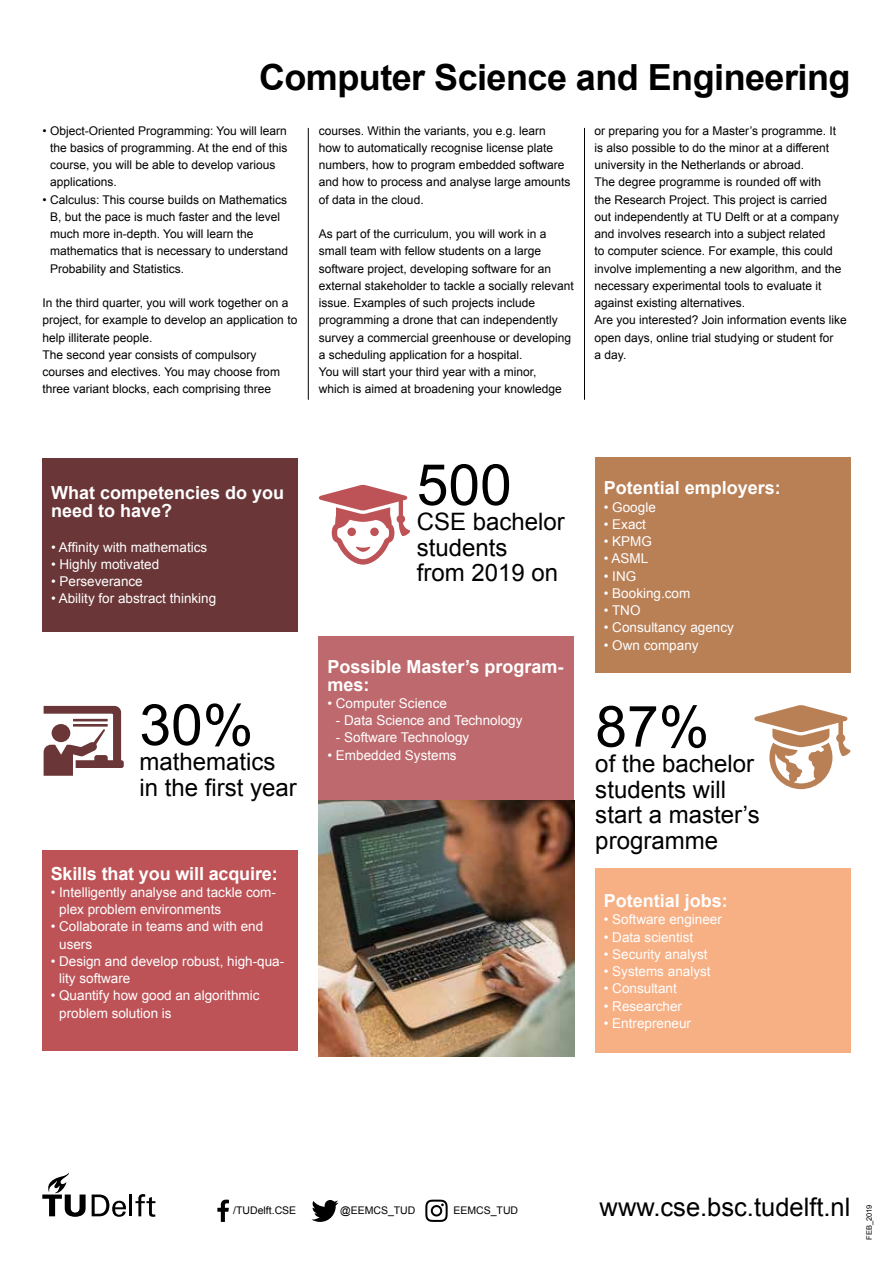
<style>
.page{position:relative;width:893px;height:1263px;background:#fff}
.page>*{position:absolute;margin:0;border:0;box-sizing:border-box;transform-origin:0 0}
.t1{font:57px "Arial";color:#000}
.t2{font:700 36px "Arial";letter-spacing:-.015em;color:#000}
.t3{font:25.5px "Arial";color:#000}
.t4{font:24px/25.5px "Arial";color:#000}
.t5{font:700 18px/18px "Arial";color:#fff}
.t6{font:13.5px/17.2px "Arial";color:#fff}
.t7{font:12px/17.2px "Arial";color:#000}
.t8{font:10.5px "Arial";color:#000}
.t9{font:7.5px "Arial";color:#000}
</style>
<div class="page">
<hr style="left:129px;top:1194px;width:3px;height:22px;background:#000">
<svg style="left:42px;top:1173px;width:44px;height:44px"></svg>
<svg style="left:135px;top:1194px;width:20px;height:23px"></svg>
<svg style="left:92px;top:1194px;width:34px;height:23px"></svg>
<hr style="left:308px;top:128px;width:1px;height:272px;background:#000">
<hr style="left:584px;top:128px;width:1px;height:272px;background:#000">
<svg style="left:44px;top:706px;width:80px;height:70px"></svg>
<div style="left:42px;top:850px;width:255px;height:201px;background:#bd5357"></div>
<div style="left:319px;top:636px;width:255px;height:164px;background:#be696d"></div>
<img style="left:319px;top:800px;width:255px;height:256px">
<div style="left:595px;top:458px;width:255px;height:215px;background:#b97f55"></div>
<div style="left:595px;top:868px;width:255px;height:185px;background:#f6b084"></div>
<div style="left:43px;top:458px;width:255px;height:173px;background:#6a3637"></div>
<svg style="left:754px;top:705px;width:97px;height:84px"></svg>
<svg style="left:319px;top:485px;width:91px;height:80px"></svg>
<svg style="left:217px;top:1199px;width:12px;height:23px"></svg>
<svg style="left:425px;top:1199px;width:23px;height:23px"></svg>
<svg style="left:311px;top:1200px;width:27px;height:22px"></svg>
<h2 class="t2" style="left:259px;top:53px;width:593px">Computer Science and Engineering</h2>
<p class="t7" style="left:50px;top:122px;width:239px;text-indent:-8px">• Object-Oriented Programming: You will learn the basics of programming. At the end of this course, you will be able to develop various applications.</p>
<p class="t7" style="left:50px;top:191px;width:240px;text-indent:-8px">• Calculus: This course builds on Mathematics B, but the pace is much faster and the level much more in-depth. You will learn the mathematics that is necessary to understand Probability and Statistics.</p>
<p class="t7" style="left:43px;top:294px;width:256px">In the third quarter, you will work together on a project, for example to develop an application to help illiterate people.<br>The second year consists of compulsory courses and electives. You may choose from three variant blocks, each comprising three</p>
<p class="t7" style="left:319px;top:122px;width:253px">courses. Within the variants, you e.g. learn how to automatically recognise license plate numbers, how to program embedded software and how to process and analyse large amounts of data in the cloud.</p>
<p class="t7" style="left:319px;top:225px;width:256px">As part of the curriculum, you will work in a small team with fellow students on a large software project, developing software for an external stakeholder to tackle a socially relevant issue. Examples of such projects include programming a drone that can independently survey a commercial greenhouse or developing a scheduling application for a hospital.<br>You will start your third year with a minor,<br>which is aimed at broadening your knowledge</p>
<p class="t7" style="left:595px;top:122px;width:254px">or preparing you for a Master’s programme. It is also possible to do the minor at a different university in the Netherlands or abroad.<br>The degree programme is rounded off with<br>the Research Project. This project is carried out independently at TU Delft or at a company and involves research into a subject related<br>to computer science. For example, this could involve implementing a new algorithm, and the necessary experimental tools to evaluate it against existing alternatives.<br>Are you interested? Join information events like open days, online trial studying or student for<br>a day.</p>
<h3 class="t5" style="left:51px;top:484px;width:235px">What competencies do you need to have?</h3>
<p class="t6" style="left:51px;top:538px;width:158px">• Affinity with mathematics</p>
<p class="t6" style="left:51px;top:556px;width:110px">• Highly motivated</p>
<p class="t6" style="left:51px;top:573px;width:93px">• Perseverance</p>
<p class="t6" style="left:51px;top:590px;width:167px">• Ability for abstract thinking</p>
<h1 class="t1" style="left:139px;top:688px;width:116px">30%</h1>
<h3 class="t4" style="left:139px;top:749px;width:159px">mathematics in the first year</h3>
<h3 class="t5" style="left:51px;top:865px;width:229px">Skills that you will acquire:</h3>
<p class="t6" style="left:59px;top:884px;width:218px;text-indent:-9px">• Intelligently analyse and tackle com&shy;plex problem environments</p>
<p class="t6" style="left:59px;top:918px;width:206px;text-indent:-9px">• Collaborate in teams and with end users</p>
<p class="t6" style="left:59px;top:953px;width:227px;text-indent:-9px">• Design and develop robust, high-qua&shy;lity software</p>
<p class="t6" style="left:59px;top:987px;width:202px;text-indent:-9px">• Quantify how good an algorithmic problem solution is</p>
<h1 class="t1" style="left:417px;top:448px;width:97px">500</h1>
<h3 class="t4" style="left:417px;top:509px;width:150px">CSE bachelor students<br>from 2019 on</h3>
<h3 class="t5" style="left:327px;top:658px;width:238px">Possible Master’s program&shy;mes:</h3>
<p class="t6" style="left:327px;top:695px;width:121px">• Computer Science</p>
<p class="t6" style="left:336px;top:712px;width:188px">- Data Science and Technology</p>
<p class="t6" style="left:336px;top:729px;width:135px">- Software Technology</p>
<p class="t6" style="left:327px;top:746px;width:131px">• Embedded Systems</p>
<h3 class="t5" style="left:604px;top:479px;width:179px">Potential employers:</h3>
<p class="t6" style="left:604px;top:498px;width:54px">• Google</p>
<p class="t6" style="left:604px;top:515px;width:44px">• Exact</p>
<p class="t6" style="left:604px;top:533px;width:50px">• KPMG</p>
<p class="t6" style="left:604px;top:550px;width:46px">• ASML</p>
<p class="t6" style="left:604px;top:567px;width:34px">• ING</p>
<p class="t6" style="left:604px;top:585px;width:88px">• Booking.com</p>
<p class="t6" style="left:604px;top:602px;width:38px">• TNO</p>
<p class="t6" style="left:604px;top:619px;width:132px">• Consultancy agency</p>
<p class="t6" style="left:604px;top:636px;width:96px">• Own company</p>
<h1 class="t1" style="left:595px;top:689px;width:116px">87%</h1>
<h3 class="t4" style="left:595px;top:751px;width:166px">of the bachelor students will start a master’s programme</h3>
<h3 class="t5" style="left:604px;top:892px;width:126px">Potential jobs:</h3>
<p class="t6" style="left:604px;top:911px;width:120px">• Software engineer</p>
<p class="t6" style="left:604px;top:928px;width:91px">• Data scientist</p>
<p class="t6" style="left:604px;top:945px;width:105px">• Security analyst</p>
<p class="t6" style="left:604px;top:963px;width:108px">• Systems analyst</p>
<p class="t6" style="left:604px;top:980px;width:75px">• Consultant</p>
<p class="t6" style="left:604px;top:997px;width:80px">• Researcher</p>
<p class="t6" style="left:604px;top:1014px;width:89px">• Entrepreneur</p>
<p class="t8" style="left:233px;top:1204px;width:65px">/TUDelft.CSE</p>
<p class="t8" style="left:340px;top:1204px;width:77px">@EEMCS_TUD</p>
<p class="t8" style="left:453px;top:1204px;width:66px">EEMCS_TUD</p>
<h3 class="t3" style="left:600px;top:1191px;width:252px">www.cse.bsc.tudelft.nl</h3>
<p class="t9" style="left:864px;top:1240px;width:37px;rotate:-90deg">FEB_2019</p>
</div>
